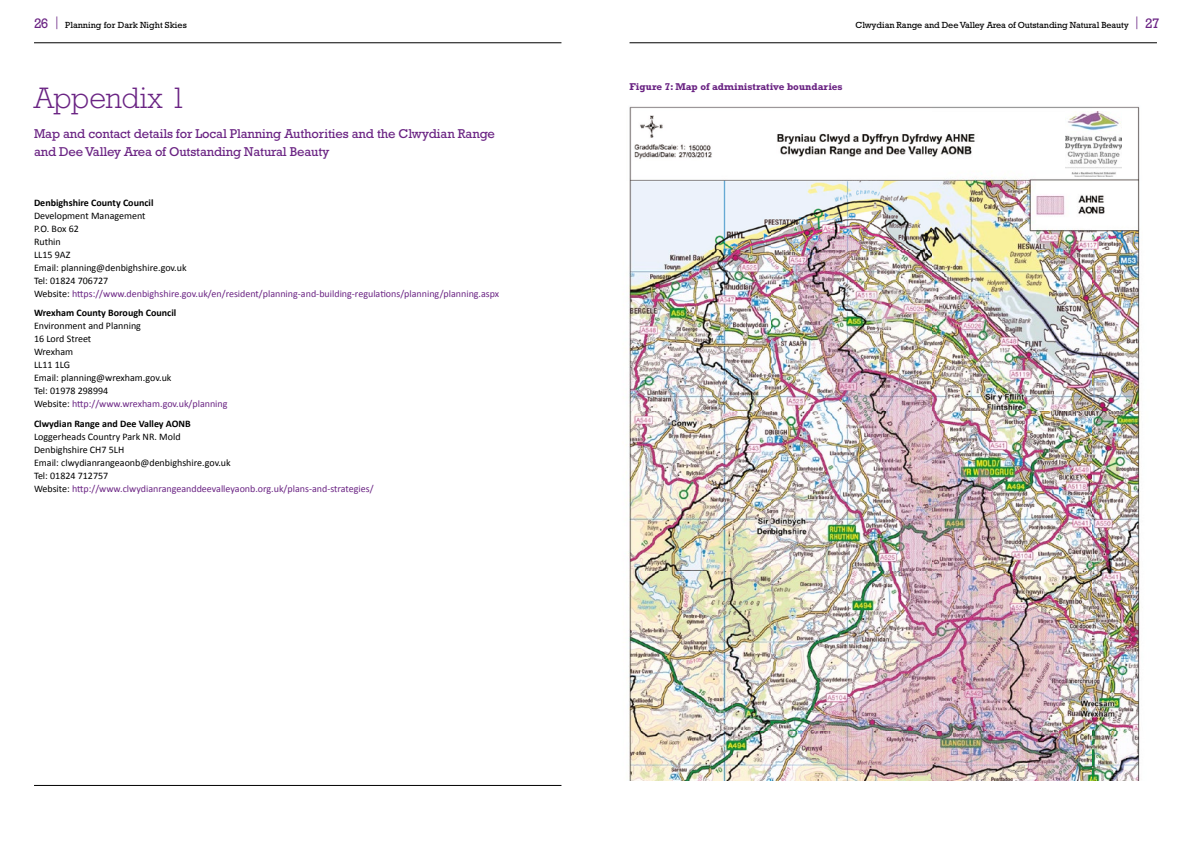
<style>
.page{position:relative;width:1191px;height:842px;background:#fff}
.page>*{position:absolute;margin:0;border:0;box-sizing:border-box;transform-origin:0 0}
.t1{font:300 30px "Rockwell";color:#6a2383}
.t2{font:13px/18px "Rockwell";letter-spacing:-.01em;color:#6a2383}
.t3{font:10px/13px "Calibri";color:#000}
.t4{font:700 10px "Calibri";color:#000}
.t5{font:700 10px "Rockwell";color:#6a2383}
.t6{font:9px "Rockwell";letter-spacing:-.01em;color:#000}
.s1{font-size:14px;color:#6a2383}
.s2{color:#6a2383}
</style>
<div class="page">
<hr style="left:34px;top:43px;width:527px;height:1px;background:#000">
<hr style="left:34px;top:785px;width:527px;height:1px;background:#000">
<hr style="left:629px;top:43px;width:528px;height:1px;background:#000">
<img style="left:628px;top:106px;width:512px;height:674px">
<img style="left:1065px;top:111px;width:56px;height:66px">
<p class="t6" style="left:34px;top:20px;width:154px"><span class="s1">26</span> <sup>|</sup> Planning for Dark Night Skies</p>
<h1 class="t1" style="left:34px;top:81px;width:154px">Appendix 1</h1>
<h2 class="t2" style="left:34px;top:125px;width:462px">Map and contact details for Local Planning Authorities and the Clwydian Range and Dee Valley Area of Outstanding Natural Beauty</h2>
<p class="t4" style="left:34px;top:196px;width:121px">Denbighshire County Council</p>
<p class="t3" style="left:34px;top:209px;width:467px">Development Management<br>P.O. Box 62<br>Ruthin<br>LL15 9AZ<br>Email: planning@denbighshire.gov.uk<br>Tel: 01824 706727<br>Website: <span class="s2">https://www.denbighshire.gov.uk/en/resident/planning-and-building-regulations/planning/planning.aspx</span></p>
<p class="t4" style="left:34px;top:307px;width:144px">Wrexham County Borough Council</p>
<p class="t3" style="left:34px;top:320px;width:195px">Environment and Planning<br>16 Lord Street<br>Wrexham<br>LL11 1LG<br>Email: planning@wrexham.gov.uk<br>Tel: 01978 298994<br>Website: <span class="s2">http://www.wrexham.gov.uk/planning</span></p>
<p class="t4" style="left:34px;top:417px;width:158px">Clwydian Range and Dee Valley AONB</p>
<p class="t3" style="left:34px;top:430px;width:341px">Loggerheads Country Park NR. Mold<br>Denbighshire CH7 5LH<br>Email: clwydianrangeaonb@denbighshire.gov.uk<br>Tel: 01824 712757<br>Website: <span class="s2">http://www.clwydianrangeanddeevalleyaonb.org.uk/plans-and-strategies/</span></p>
<p class="t6" style="left:855px;top:20px;width:306px">Clwydian Range and Dee Valley Area of Outstanding Natural Beauty <sup>|</sup> <span class="s1">27</span></p>
<p class="t5" style="left:629px;top:81px;width:215px">Figure 7: Map of administrative boundaries</p>
</div>
